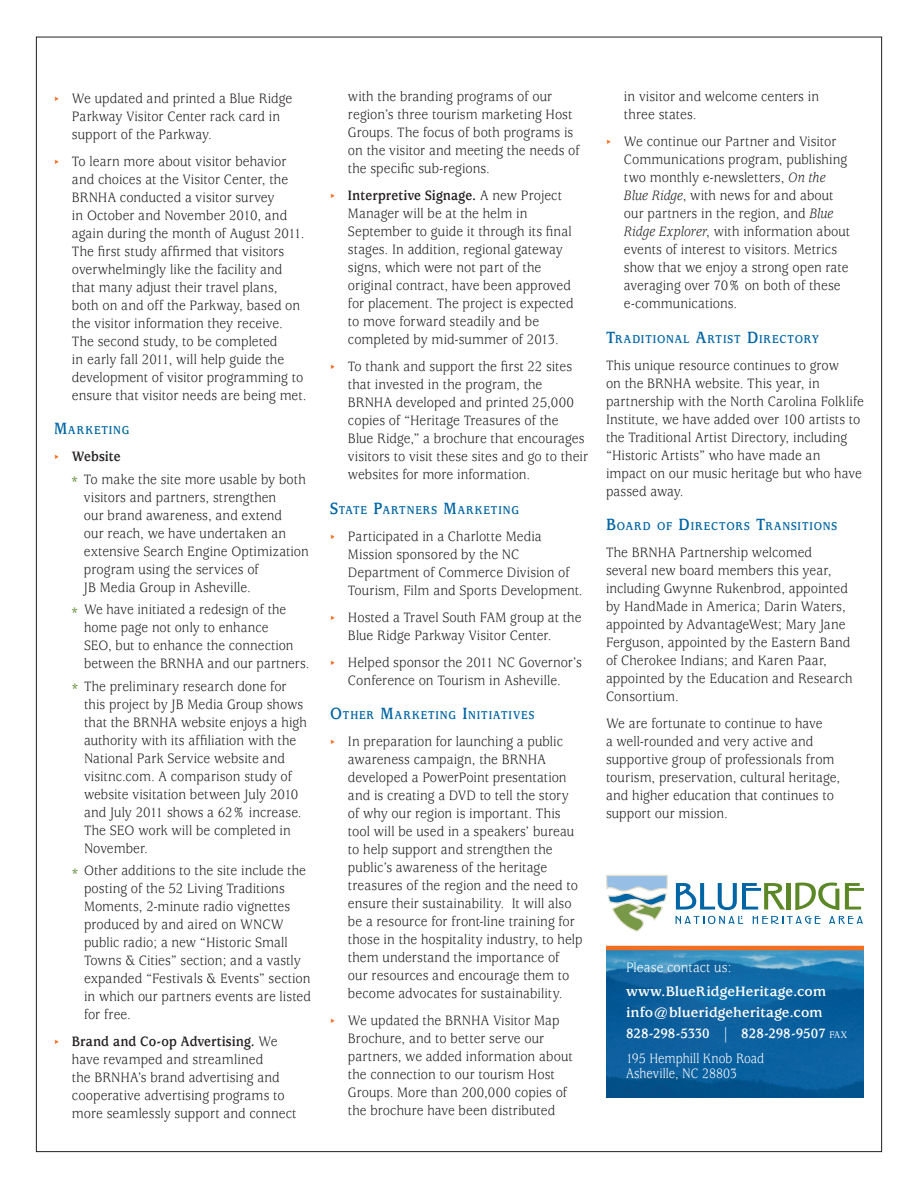
<style>
.page{position:relative;width:918px;height:1188px;background:#fff}
.page>*{position:absolute;margin:0;border:0;box-sizing:border-box;transform-origin:0 0}
.t1{font:15px/18px "Usherwood";letter-spacing:.005em;color:#231f20;scale:.9 1}
.t2{font:15px/18px "Usherwood";letter-spacing:.005em;color:#231f20;scale:.89 1}
.t3{font:700 15px/21px "Usherwood";color:#fff}
.t4{font:15px/15px "Usherwood";letter-spacing:.005em;color:#fff;scale:.84 1}
.t5{font:15px "Usherwood";letter-spacing:.005em;color:#fff;scale:.9 1}
.t6{font:700 12.6px "Usherwood";letter-spacing:.08em;color:#0065a4;scale:.9 1}
.s1{font-family:"Arquitectura";color:#f36e21}
.s2{font-size:18px}
.s3{font-weight:700}
.s4{font-family:"Arquitectura";color:#548126}
.s5{font-style:italic}
.s6{font-weight:500;font-size:10.5px}
</style>
<div class="page">
<img style="left:606px;top:950px;width:258px;height:148px">
<hr style="left:606px;top:946px;width:258px;height:4px;background:#f36e21">
<svg style="left:676px;top:916px;width:67px;height:8px"></svg>
<svg style="left:753px;top:916px;width:68px;height:8px"></svg>
<svg style="left:829px;top:916px;width:34px;height:8px"></svg>
<svg style="left:606px;top:875px;width:62px;height:57px"></svg>
<svg style="left:676px;top:883px;width:109px;height:27px"></svg>
<hr style="left:786px;top:883px;width:4px;height:27px;background:#5c8727">
<svg style="left:795px;top:883px;width:44px;height:27px"></svg>
<svg style="left:845px;top:883px;width:19px;height:27px"></svg>
<p class="t1" style="left:72px;top:90px;width:246px;text-indent:-18px"><span class="s1">•</span> We updated and printed a Blue Ridge<br>Parkway Visitor Center rack card in support of the Parkway.</p>
<p class="t1" style="left:72px;top:153px;width:262px;text-indent:-18px"><span class="s1">•</span> To learn more about visitor behavior and choices at the Visitor Center, the BRNHA conducted a visitor survey<br>in October and November 2010, and again during the month of August 2011.<br>The first study affirmed that visitors overwhelmingly like the facility and that many adjust their travel plans, both on and off the Parkway, based on the visitor information they receive.<br>The second study, to be completed<br>in early fall 2011, will help guide the development of visitor programming to ensure that visitor needs are being met.</p>
<p class="t6" style="left:54px;top:423px;width:70px"><span class="s2">M</span>ARKETING</p>
<p class="t1" style="left:72px;top:446px;width:261px;line-height:22.5px;text-indent:-18px"><span class="s1">•</span> <span class="s3">Website<br></span><span class="s4">*</span> To make the site more usable by both</p>
<p class="t1" style="left:84px;top:489px;width:251px">visitors and partners, strengthen<br>our brand awareness, and extend<br>our reach, we have undertaken an extensive Search Engine Optimization program using the services of<br>JB Media Group in Asheville.</p>
<p class="t2" style="left:84px;top:601px;width:255px;text-indent:-12px"><span class="s4">*</span> We have initiated a redesign of the home page not only to enhance<br>SEO, but to enhance the connection between the BRNHA and our partners.</p>
<p class="t1" style="left:84px;top:678px;width:249px;text-indent:-12px"><span class="s4">*</span> The preliminary research done for this project by JB Media Group shows that the BRNHA website enjoys a high authority with its affiliation with the National Park Service website and visitnc.com. A comparison study of website visitation between July 2010 and July 2011 shows a 62% increase.<br>The SEO work will be completed in November.</p>
<p class="t1" style="left:84px;top:862px;width:254px;text-indent:-12px"><span class="s4">*</span> Other additions to the site include the posting of the 52 Living Traditions Moments, 2-minute radio vignettes produced by and aired on WNCW public radio; a new “Historic Small Towns &amp; Cities” section; and a vastly expanded “Festivals &amp; Events” section in which our partners events are listed for free.</p>
<p class="t1" style="left:72px;top:1033px;width:251px;text-indent:-18px"><span class="s1">•</span> <span class="s3">Brand and Co-op Advertising.</span> We have revamped and streamlined<br>the BRNHA’s brand advertising and cooperative advertising programs to more seamlessly support and connect</p>
<p class="t1" style="left:348px;top:88px;width:259px">with the branding programs of our region’s three tourism marketing Host Groups. The focus of both programs is on the visitor and meeting the needs of the specific sub-regions.</p>
<p class="t1" style="left:348px;top:187px;width:252px;text-indent:-18px"><span class="s1">•</span> <span class="s3">Interpretive Signage.</span> A new Project Manager will be at the helm in September to guide it through its final stages. In addition, regional gateway signs, which were not part of the original contract, have been approved for placement. The project is expected to move forward steadily and be completed by mid‑summer of 2013.</p>
<p class="t1" style="left:348px;top:358px;width:268px;text-indent:-18px"><span class="s1">•</span> To thank and support the first 22 sites that invested in the program, the BRNHA developed and printed 25,000 copies of “Heritage Treasures of the<br>Blue Ridge,” a brochure that encourages visitors to visit these sites and go to their websites for more information.</p>
<p class="t6" style="left:330px;top:503px;width:196px"><span class="s2">S</span>TATE <span class="s2">P</span>ARTNERS <span class="s2">M</span>ARKETING</p>
<p class="t1" style="left:348px;top:528px;width:262px;text-indent:-18px"><span class="s1">•</span> Participated in a Charlotte Media Mission sponsored by the NC Department of Commerce Division of Tourism, Film and Sports Development.</p>
<p class="t1" style="left:348px;top:609px;width:261px;text-indent:-18px"><span class="s1">•</span> Hosted a Travel South FAM group at the<br>Blue Ridge Parkway Visitor Center.</p>
<p class="t1" style="left:330px;top:654px;width:281px;text-align:center"><span class="s1">•</span> Helped sponsor the 2011 NC Governor’s<br>Conference on Tourism in Asheville.</p>
<p class="t6" style="left:330px;top:708px;width:229px"><span class="s2">O</span>THER <span class="s2">M</span>ARKETING <span class="s2">I</span>NITIATIVES</p>
<p class="t1" style="left:348px;top:733px;width:262px;text-indent:-18px"><span class="s1">•</span> In preparation for launching a public awareness campaign, the BRNHA developed a PowerPoint presentation and is creating a DVD to tell the story of why our region is important. This tool will be used in a speakers’ bureau to help support and strengthen the public’s awareness of the heritage treasures of the region and the need to ensure their sustainability. It will also be a resource for front-line training for those in the hospitality industry, to help them understand the importance of our resources and encourage them to become advocates for sustainability.</p>
<p class="t1" style="left:348px;top:1012px;width:251px;text-indent:-18px"><span class="s1">•</span> We updated the BRNHA Visitor Map Brochure, and to better serve our partners, we added information about the connection to our tourism Host Groups. More than 200,000 copies of the brochure have been distributed</p>
<p class="t1" style="left:624px;top:88px;width:218px">in visitor and welcome centers in three states.</p>
<p class="t1" style="left:624px;top:133px;width:253px;text-indent:-18px"><span class="s1">•</span> We continue our Partner and Visitor Communications program, publishing two monthly e-newsletters, <span class="s5">On the Blue Ridge</span>, with news for and about our partners in the region, and <span class="s5">Blue Ridge Explorer</span>, with information about events of interest to visitors. Metrics show that we enjoy a strong open rate averaging over 70% on both of these e-communications.</p>
<p class="t6" style="left:606px;top:332px;width:238px"><span class="s2">T</span>RADITIONAL <span class="s2">A</span>RTIST <span class="s2">D</span>IRECTORY</p>
<p class="t1" style="left:606px;top:357px;width:288px">This unique resource continues to grow<br>on the BRNHA website. This year, in partnership with the North Carolina Folklife Institute, we have added over 100 artists to the Traditional Artist Directory, including “Historic Artists” who have made an impact on our music heritage but who have passed away.</p>
<p class="t6" style="left:606px;top:519px;width:258px"><span class="s2">B</span>OARD OF <span class="s2">D</span>IRECTORS <span class="s2">T</span>RANSITIONS</p>
<p class="t1" style="left:606px;top:544px;width:275px">The BRNHA Partnership welcomed several new board members this year, including Gwynne Rukenbrod, appointed by HandMade in America; Darin Waters, appointed by AdvantageWest; Mary Jane Ferguson, appointed by the Eastern Band of Cherokee Indians; and Karen Paar, appointed by the Education and Research Consortium.</p>
<p class="t1" style="left:606px;top:715px;width:262px">We are fortunate to continue to have<br>a well‑rounded and very active and supportive group of professionals from tourism, preservation, cultural heritage, and higher education that continues to support our mission.</p>
<p class="t5" style="left:626px;top:959px;width:119px">Please contact us:</p>
<p class="t3" style="left:626px;top:981px;width:223px">www.BlueRidgeHeritage.com info@blueridgeheritage.com<br>828-298-5330 | 828-298-9507 <span class="s6">fax</span></p>
<p class="t4" style="left:626px;top:1052px;width:166px">195 Hemphill Knob Road<br>Asheville, NC 28803</p>
</div>
